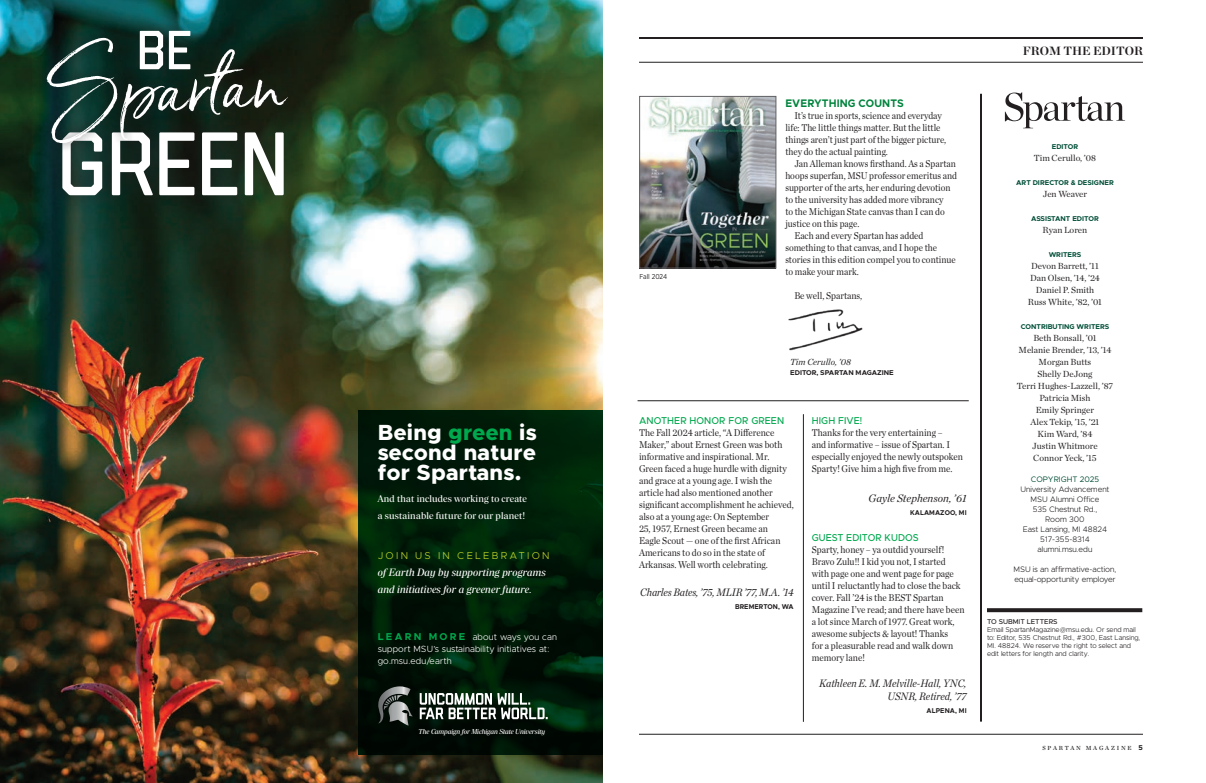
<style>
.page{position:relative;width:1206px;height:783px;background:#fff}
.page>*{position:absolute;margin:0;border:0;box-sizing:border-box;transform-origin:0 0}
.t1{font:300 90px "Liberator";color:#fff}
.t2{font:88px "Serendipity Wide";color:#fff}
.t3{font:300 55px "Liberator";color:#fff}
.t4{font:800 22px/20px "Metropolis";letter-spacing:.02em;color:#fff;text-align:justify}
.t5{font:700 12px "Chronicle Display";color:#231f20}
.t6{font:italic 11px/13px "Chronicle Deck";color:#231f20;text-align:right;scale:.91 1}
.t7{font:italic 11px/17px "Richmond Display";letter-spacing:.02em;color:#fff}
.t8{font:italic 11px "Chronicle Deck";color:#231f20}
.t9{font:700 11px "Metropolis";letter-spacing:.01em;color:#00843d;scale:.95 1}
.t10{font:10px/12px "Chronicle Deck";color:#231f20;scale:.91 1}
.t11{font:10px/12px "Chronicle Deck";color:#231f20;scale:.9 1}
.t12{font:10px/17px "Richmond Display";letter-spacing:.02em;color:#fff}
.t13{font:500 10px "Metropolis";letter-spacing:.01em;color:#00a84e;scale:.95 1}
.t14{font:300 10px "Metropolis";letter-spacing:.225em;color:#cadb2a}
.t15{font:9px/12px "Chronicle Deck";color:#231f20;text-align:center}
.t16{font:300 9px/12px "Metropolis";letter-spacing:.02em;color:#fff}
.t17{font:italic 9px "Chronicle Deck";color:#231f20}
.t18{font:300 8px/10px "Metropolis";color:#231f20;text-align:center}
.t19{font:8px "Metropolis";color:#004e38}
.t20{font:italic 7.4px "Richmond Display";color:#fff}
.t21{font:300 7px/8px "Metropolis";color:#231f20}
.t22{font:700 7px "Metropolis";color:#004e38}
.t23{font:700 7px "Metropolis";letter-spacing:.005em;color:#231f20;scale:.95 1}
.t24{font:700 7px "Metropolis";letter-spacing:.005em;color:#231f20}
.t25{font:500 7px "Metropolis";color:#231f20}
.t26{font:7px "Gotham Narrow";letter-spacing:-.005em;color:#231f20}
.t27{font:6px "Chronicle Deck Semi";letter-spacing:.3em;color:#231f20}
.s1{color:#00a84e}
.s2{font-size:10px}
.s3{font-weight:700;font-size:10px;color:#00a84e}
.s4{font-family:"Metropolis";font-weight:700;font-size:7px}
</style>
<div class="page">
<img style="left:0;top:0;width:603px;height:783px">
<svg style="left:359px;top:411px;width:244px;height:344px;background:#001a07"></svg>
<div style="left:120px;top:11px;width:89px;height:78px;background:#231f20;opacity:.85"></div>
<div style="left:42px;top:112px;width:262px;height:103px;background:#231f20;opacity:.85"></div>
<div style="left:37px;top:28px;width:259px;height:125px;background:#231f20;opacity:.75"></div>
<svg style="left:420px;top:693px;width:128px;height:26px"></svg>
<svg style="left:376px;top:686px;width:37px;height:40px"></svg>
<hr style="left:639px;top:62px;width:504px;height:1px;background:#231f20">
<hr style="left:639px;top:37px;width:504px;height:2px;background:#231f20">
<hr style="left:639px;top:734px;width:504px;height:1px;background:#231f20">
<svg style="left:987px;top:608px;width:155px;height:4px"></svg>
<svg style="left:1005px;top:92px;width:120px;height:36px"></svg>
<hr style="left:980px;top:94px;width:2px;height:628px;background:#231f20">
<hr style="left:638px;top:400px;width:331px;height:1px;background:#231f20">
<img style="left:788px;top:309px;width:75px;height:42px">
<img style="left:641px;top:98px;width:133px;height:168px">
<div style="left:639px;top:96px;width:137px;height:172px;border:1px solid #636366"></div>
<hr style="left:803px;top:414px;width:1px;height:308px;background:#231f20">
<h3 class="t3" style="left:137px;top:31px;width:57px">BE</h3>
<h2 class="t2" style="left:47px;top:39px;width:235px;rotate:-3deg">Spartan</h2>
<h1 class="t1" style="left:58px;top:132px;width:232px">GREEN</h1>
<h3 class="t4" style="left:378px;top:423px;width:160px">Being <span class="s1">green</span> is second nature for Spartans.</h3>
<p class="t12" style="left:378px;top:490px;width:151px">And that includes working to create a sustainable future for our planet!</p>
<p class="t14" style="left:378px;top:549px;width:173px">JOIN US IN CELEBRATION</p>
<p class="t7" style="left:378px;top:564px;width:169px">of Earth Day by supporting programs and initiatives for a greener future<span class="s2">.</span></p>
<p class="t16" style="left:378px;top:631px;width:181px"><span class="s3">L E A R N M O R E</span> about ways you can support MSU’s sustainability initiatives at: go.msu.edu/earth</p>
<p class="t20" style="left:419px;top:728px;width:128px">The Campaign for Michigan State University</p>
<p class="t26" style="left:639px;top:273px;width:29px">Fall 2024</p>
<p class="t9" style="left:785px;top:96px;width:126px">EVERYTHING COUNTS</p>
<p class="t11" style="left:785px;top:109px;width:180px;text-indent:9px">It’s true in sports, science and everyday life: The little things matter. But the little things aren’t just part of the bigger picture, they do the actual painting.</p>
<p class="t11" style="left:794px;top:157px;width:181px">Jan Alleman knows firsthand. As a Spartan</p>
<p class="t11" style="left:785px;top:169px;width:192px">hoops superfan, MSU professor emeritus and</p>
<p class="t11" style="left:785px;top:181px;width:185px">supporter of the arts, her enduring devotion</p>
<p class="t11" style="left:785px;top:193px;width:177px">to the university has added more vibrancy</p>
<p class="t11" style="left:785px;top:205px;width:179px">to the Michigan State canvas than I can do</p>
<p class="t11" style="left:785px;top:217px;width:84px">justice on this page.</p>
<p class="t11" style="left:794px;top:229px;width:145px">Each and every Spartan has added</p>
<p class="t11" style="left:785px;top:241px;width:170px">something to that canvas, and I hope the</p>
<p class="t11" style="left:785px;top:253px;width:191px">stories in this edition compel you to continue</p>
<p class="t11" style="left:785px;top:265px;width:83px">to make your mark.</p>
<p class="t10" style="left:794px;top:289px;width:76px">Be well, Spartans,</p>
<p class="t17" style="left:790px;top:355px;width:62px">Tim Cerullo, ’08</p>
<p class="t24" style="left:790px;top:368px;width:105px">EDITOR, SPARTAN MAGAZINE</p>
<p class="t13" style="left:639px;top:414px;width:154px">ANOTHER HONOR FOR GREEN</p>
<p class="t10" style="left:639px;top:425px;width:172px">The Fall 2024 article, “A Difference Maker,” about Ernest Green was both informative and inspirational. Mr.<br>Green faced a huge hurdle with dignity and grace at a young age. I wish the article had also mentioned another significant accomplishment he achieved, also at a young age: On September<br>25, 1957, Ernest Green became an<br>Eagle Scout — one of the first African Americans to do so in the state of Arkansas. Well worth celebrating.</p>
<p class="t6" style="left:640px;top:584px;width:170px">Charles Bates, ’75, MLIR ’77, M.A. ’14</p>
<p class="t23" style="left:735px;top:602px;width:63px">BREMERTON, WA</p>
<p class="t13" style="left:812px;top:414px;width:55px">HIGH FIVE!</p>
<p class="t10" style="left:812px;top:425px;width:168px">Thanks for the very entertaining –<br>and informative – issue of Spartan. I especially enjoyed the newly outspoken Sparty! Give him a high five from me.</p>
<p class="t8" style="left:869px;top:489px;width:100px">Gayle Stephenson, ’61</p>
<p class="t23" style="left:910px;top:508px;width:61px">KALAMAZOO, MI</p>
<p class="t13" style="left:812px;top:531px;width:114px">GUEST EDITOR KUDOS</p>
<p class="t10" style="left:812px;top:542px;width:169px">Sparty, honey – ya outdid yourself!<br>Bravo Zulu!! I kid you not, I started with page one and went page for page until I reluctantly had to close the back cover. Fall ’24 is the BEST Spartan Magazine I’ve read; and there have been a lot since March of 1977. Great work, awesome subjects &amp; layout! Thanks<br>for a pleasurable read and walk down memory lane!</p>
<p class="t6" style="left:819px;top:675px;width:163px">Kathleen E. M. Melville-Hall, YNC,<br>USNR, Retired, ’77</p>
<p class="t23" style="left:927px;top:706px;width:44px">ALPENA, MI</p>
<p class="t5" style="left:1023px;top:41px;width:122px">FROM THE EDITOR</p>
<p class="t22" style="left:1052px;top:142px;width:28px">EDITOR</p>
<p class="t15" style="left:1034px;top:152px;width:64px">Tim Cerullo, ’08</p>
<p class="t22" style="left:1016px;top:178px;width:99px">ART DIRECTOR &amp; DESIGNER</p>
<p class="t15" style="left:1043px;top:188px;width:46px">Jen Weaver</p>
<p class="t22" style="left:1031px;top:214px;width:69px">ASSISTANT EDITOR</p>
<p class="t15" style="left:1043px;top:224px;width:46px">Ryan Loren</p>
<p class="t22" style="left:1049px;top:250px;width:34px">WRITERS</p>
<p class="t15" style="left:1028px;top:260px;width:76px">Devon Barrett, ’11<br>Dan Olsen, ’14, ’24<br>Daniel P. Smith<br>Russ White, ’82, ’01</p>
<p class="t22" style="left:1021px;top:322px;width:90px">CONTRIBUTING WRITERS</p>
<p class="t15" style="left:1017px;top:332px;width:98px">Beth Bonsall, ’01<br>Melanie Brender, ’13, ’14<br>Morgan Butts<br>Shelly DeJong<br>Terri Hughes-Lazzell, ’87<br>Patricia Mish<br>Emily Springer<br>Alex Tekip, ’15, ’21<br>Kim Ward, ’84<br>Justin Whitmore<br>Connor Yeck, ’15</p>
<p class="t19" style="left:1031px;top:474px;width:70px">COPYRIGHT 2025</p>
<p class="t18" style="left:1020px;top:484px;width:91px">University Advancement<br>MSU Alumni Office<br>535 Chestnut Rd.,<br>Room 300<br>East Lansing, MI 48824<br>517-355-8314 alumni.msu.edu</p>
<p class="t18" style="left:1014px;top:564px;width:104px;text-align:left">MSU is an affirmative-action, equal-opportunity employer</p>
<p class="t25" style="left:987px;top:617px;width:72px">TO SUBMIT LETTERS</p>
<p class="t21" style="left:987px;top:625px;width:155px">Email SpartanMagazine@msu.edu. Or send mail to: Editor, 535 Chestnut Rd., #300, East Lansing, MI. 48824. We reserve the right to select and edit letters for length and clarity.</p>
<p class="t27" style="left:1042px;top:743px;width:102px">SPARTAN MAGAZINE <span class="s4">5</span></p>
</div>
